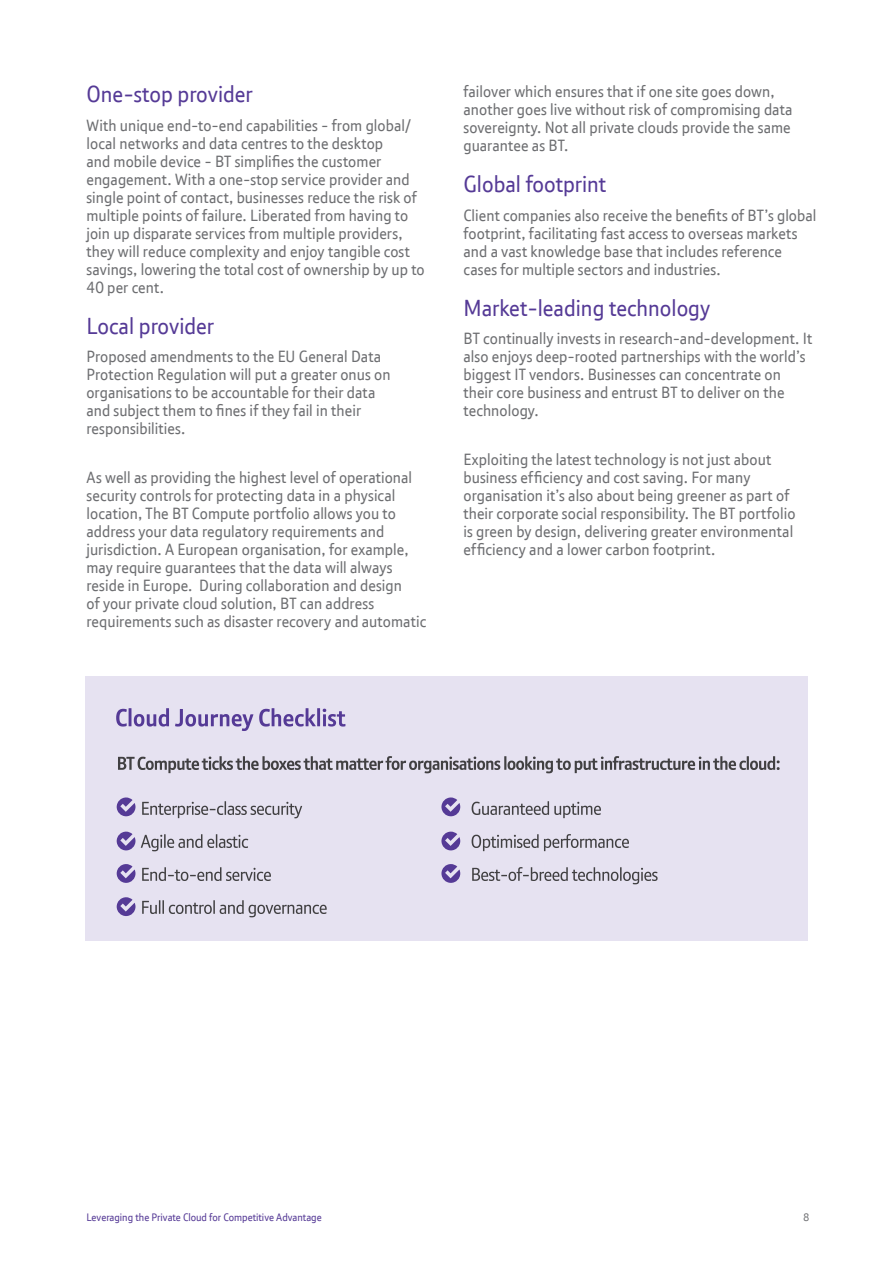
<style>
.page{position:relative;width:893px;height:1263px;background:#fff}
.page>*{position:absolute;margin:0;border:0;box-sizing:border-box;transform-origin:0 0}
.t1{font:22.5px "New BT";color:#553a96}
.t2{font:15.75px/18px "New BT";letter-spacing:.005em;color:#6d6e71}
.t3{font:10.5px "New BT";color:#553a96}
.t4{font:10.5px "New BT";color:#6d6e71}
</style>
<div class="page">
<div style="left:85px;top:676px;width:723px;height:265px;background:#e6e2f1"></div>
<svg style="left:118px;top:756px;width:662px;height:17px"></svg>
<svg style="left:142px;top:801px;width:160px;height:17px"></svg>
<svg style="left:141px;top:834px;width:107px;height:17px"></svg>
<svg style="left:142px;top:867px;width:129px;height:14px"></svg>
<svg style="left:142px;top:900px;width:185px;height:17px"></svg>
<svg style="left:116px;top:708px;width:53px;height:18px"></svg>
<svg style="left:175px;top:709px;width:78px;height:22px"></svg>
<svg style="left:259px;top:708px;width:57px;height:18px"></svg>
<hr style="left:317px;top:708px;width:3px;height:18px;background:#553a96">
<svg style="left:323px;top:709px;width:22px;height:17px"></svg>
<svg style="left:472px;top:801px;width:129px;height:17px"></svg>
<svg style="left:472px;top:834px;width:157px;height:17px"></svg>
<svg style="left:472px;top:867px;width:186px;height:17px"></svg>
<svg style="left:117px;top:797px;width:18px;height:19px"></svg>
<svg style="left:117px;top:832px;width:18px;height:18px"></svg>
<svg style="left:117px;top:864px;width:18px;height:19px"></svg>
<svg style="left:441px;top:797px;width:19px;height:19px"></svg>
<svg style="left:441px;top:832px;width:19px;height:18px"></svg>
<svg style="left:441px;top:864px;width:19px;height:19px"></svg>
<svg style="left:117px;top:897px;width:18px;height:19px"></svg>
<h1 class="t1" style="left:86px;top:80px;width:168px">One-stop provider</h1>
<p class="t2" style="left:86px;top:116px;width:340px">With unique end-to-end capabilities - from global/ local networks and data centres to the desktop<br>and mobile device - BT simplifies the customer engagement. With a one-stop service provider and single point of contact, businesses reduce the risk of multiple points of failure. Liberated from having to join up disparate services from multiple providers, they will reduce complexity and enjoy tangible cost savings, lowering the total cost of ownership by up to 40 per cent.</p>
<h1 class="t1" style="left:86px;top:312px;width:129px">Local provider</h1>
<p class="t2" style="left:86px;top:347px;width:306px">Proposed amendments to the EU General Data Protection Regulation will put a greater onus on organisations to be accountable for their data and subject them to fines if they fail in their responsibilities.</p>
<p class="t2" style="left:86px;top:468px;width:341px">As well as providing the highest level of operational security controls for protecting data in a physical location, The BT Compute portfolio allows you to address your data regulatory requirements and jurisdiction. A European organisation, for example, may require guarantees that the data will always reside in Europe. During collaboration and design<br>of your private cloud solution, BT can address requirements such as disaster recovery and automatic</p>
<p class="t2" style="left:463px;top:82px;width:331px">failover which ensures that if one site goes down, another goes live without risk of compromising data sovereignty. Not all private clouds provide the same guarantee as BT.</p>
<h1 class="t1" style="left:463px;top:170px;width:144px">Global footprint</h1>
<p class="t2" style="left:463px;top:206px;width:354px">Client companies also receive the benefits of BT’s global footprint, facilitating fast access to overseas markets and a vast knowledge base that includes reference cases for multiple sectors and industries.</p>
<h1 class="t1" style="left:463px;top:293px;width:248px">Market-leading technology</h1>
<p class="t2" style="left:463px;top:329px;width:350px">BT continually invests in research-and-development. It also enjoys deep-rooted partnerships with the world’s biggest IT vendors. Businesses can concentrate on their core business and entrust BT to deliver on the technology.</p>
<p class="t2" style="left:463px;top:450px;width:333px">Exploiting the latest technology is not just about business efficiency and cost saving. For many organisation it’s also about being greener as part of their corporate social responsibility. The BT portfolio is green by design, delivering greater environmental efficiency and a lower carbon footprint.</p>
<p class="t3" style="left:86px;top:1210px;width:237px">Leveraging the Private Cloud for Competitive Advantage</p>
<p class="t4" style="left:804px;top:1210px;width:7px">8</p>
</div>
